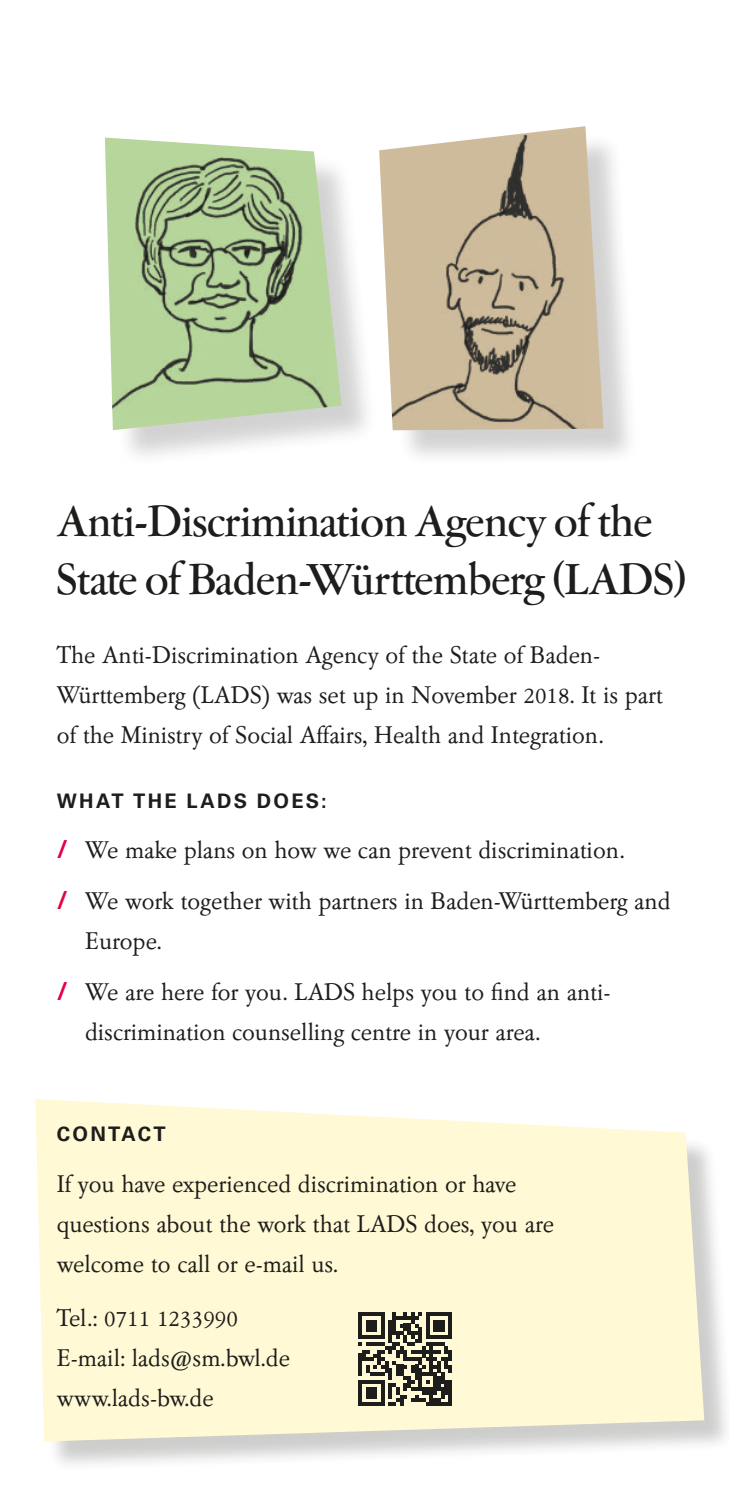
<style>
.page{position:relative;width:730px;height:1489px;background:#fff}
.page>*{position:absolute;margin:0;border:0;box-sizing:border-box;transform-origin:0 0}
.Headline_innen_18_H2{font:500 45px/58.5px "Garamont Amst SH";color:#1d1d1b}
.copy_10_16_P{font:25px/40px "Garamont Amst SB";color:#1d1d1b}
.copy_10_16_ohne_Abstand_danach_P{font:25px "Garamont Amst SB";color:#1d1d1b}
.SubheadUnivers_8_16_H3{font:700 20px "Univers LT Pro 65";letter-spacing:.12em;color:#1d1d1b}
.s1{font-family:"Univers LT Pro 65";font-weight:700;color:#e50046}
</style>
<div class="page">
<div style="left:109px;top:143px;width:269px;height:324px;background:#1d1d1b;opacity:.2"></div>
<svg style="left:105px;top:137px;width:237px;height:293px"></svg>
<img style="left:105px;top:157px;width:225px;height:259px">
<div style="left:385px;top:132px;width:254px;height:335px;background:#1d1d1b;opacity:.2"></div>
<svg style="left:379px;top:126px;width:224px;height:304px"></svg>
<img style="left:386px;top:135px;width:200px;height:295px">
<div style="left:40px;top:1103px;width:690px;height:369px;background:#1d1d1b;opacity:.22"></div>
<svg style="left:35px;top:1099px;width:669px;height:342px;background:#fdf7d7"></svg>
<div style="left:347px;top:1298px;width:117px;height:117px;background:#fff9d5;border-radius:7px"></div>
<svg style="left:359px;top:1312px;width:93px;height:93px"></svg>
<h2 class="Headline_innen_18_H2" style="left:57px;top:494px;width:631px">Anti-Discrimination Agency of the<br>State of Baden-Württemberg (LADS)</h2>
<p class="copy_10_16_P" style="left:57px;top:635px;width:608px">The Anti-Discrimination Agency of the State of Baden-<br>Württemberg (LADS) was set up in November 2018. It is part of the Ministry of Social Affairs, Health and Integration.</p>
<p class="SubheadUnivers_8_16_H3" style="left:57px;top:786px;width:272px">WHAT THE LADS DOES:</p>
<p class="copy_10_16_P" style="left:57px;top:830px;width:569px"><span class="s1">/</span> We make plans on how we can prevent discrimination.</p>
<p class="copy_10_16_P" style="left:85px;top:881px;width:587px;text-indent:-28px"><span class="s1">/</span> We work together with partners in Baden-Württemberg and<br>Europe.</p>
<p class="copy_10_16_P" style="left:85px;top:972px;width:527px;text-indent:-28px"><span class="s1">/</span> We are here for you. LADS helps you to find an anti&shy;discrimination counselling centre in your area.</p>
<h3 class="SubheadUnivers_8_16_H3" style="left:57px;top:1119px;width:111px">CONTACT</h3>
<p class="copy_10_16_P" style="left:57px;top:1164px;width:499px">If you have experienced discrimination or have questions about the work that LADS does, you are welcome to call or e-mail us.</p>
<p class="copy_10_16_ohne_Abstand_danach_P" style="left:57px;top:1303px;width:183px">Tel.: 0711 1233990</p>
<p class="copy_10_16_ohne_Abstand_danach_P" style="left:57px;top:1343px;width:235px">E-mail: lads@sm.bwl.de</p>
<p class="copy_10_16_ohne_Abstand_danach_P" style="left:57px;top:1383px;width:159px">www.lads-bw.de</p>
</div>
